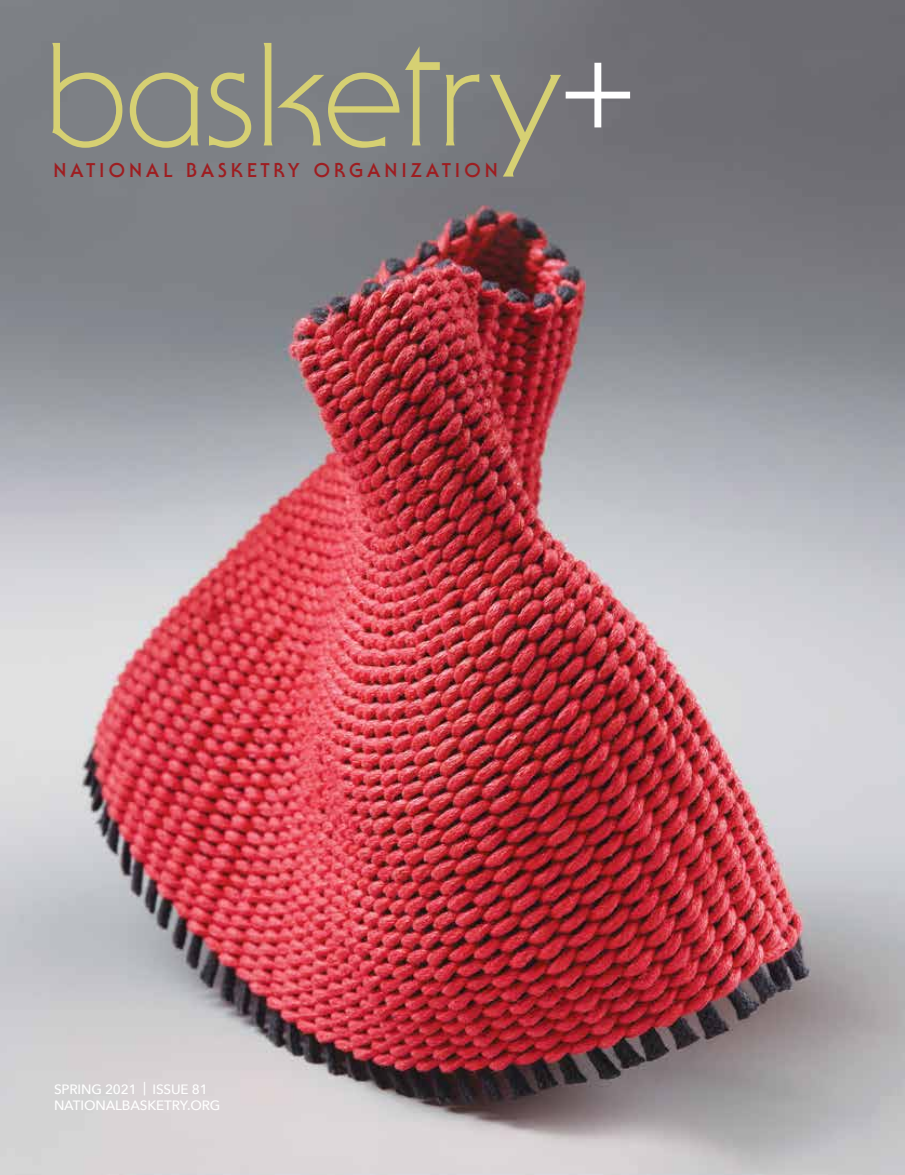
<style>
.page{position:relative;width:905px;height:1175px;background:#fff}
.page>*{position:absolute;margin:0;border:0;box-sizing:border-box;transform-origin:0 0}
.t1{font:300 144px "Serif Gothic Std";color:#d6d073}
.t2{font:700 19.5px "Serif Gothic Std";letter-spacing:.21em;color:#9e1d20}
.t3{font:500 13.5px/16.5px "Avenir Next";letter-spacing:-.01em;color:#fff}
.s1{font-size:169.95px}
.s2{font-size:132px;color:#fff}
</style>
<div class="page">
<img style="left:0;top:0;width:904px;height:1174px">
<h1 class="t1" style="left:46px;top:9px;width:593px">baske<span class="s1">t</span>ry<span class="s2">+</span></h1>
<h2 class="t2" style="left:53px;top:159px;width:446px">NATIONAL BASKETRY ORGANIZATION</h2>
<p class="t3" style="left:54px;top:1081px;width:168px">SPRING 2021 | ISSUE 81<br>NATIONALBASKETRY.ORG</p>
</div>
